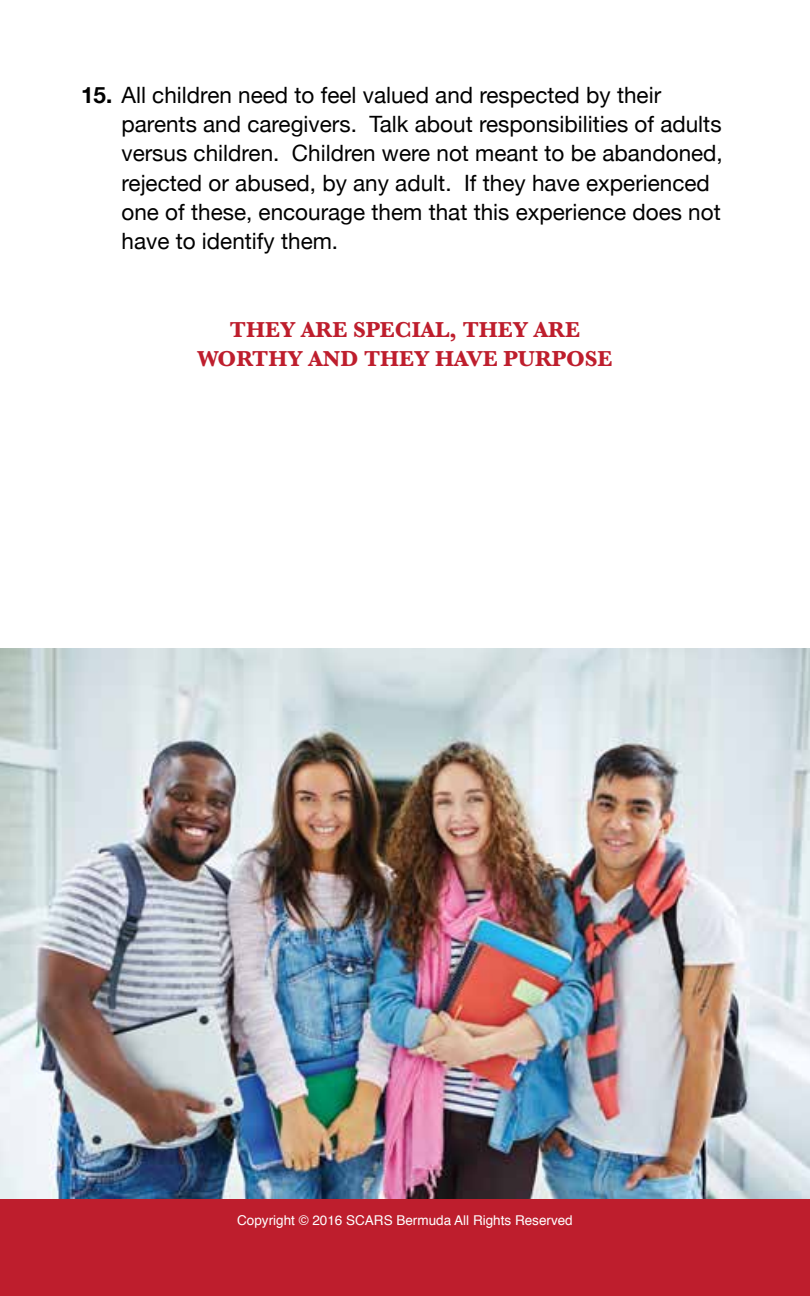
<style>
.page{position:relative;width:810px;height:1296px;background:#fff}
.page>*{position:absolute;margin:0;border:0;box-sizing:border-box;transform-origin:0 0}
.t1{font:22.5px/29.2px "Helvetica Neue";color:#000}
.t2{font:700 22.5px/29.2px "Baskerville";color:#be1e2d;text-align:center}
.t3{font:13.5px "Helvetica";color:#fff}
.s1{font-weight:700}
</style>
<div class="page">
<div style="left:0;top:1199px;width:810px;height:97px;background:#be1e2d"></div>
<img style="left:0;top:648px;width:810px;height:551px">
<p class="t1" style="left:121px;top:79px;width:603px;text-indent:-40px"><span class="s1">15.</span> All children need to feel valued and respected by their parents and caregivers. Talk about responsibilities of adults versus children. Children were not meant to be abandoned, rejected or abused, by any adult. If they have experienced one of these, encourage them that this experience does not have to identify them.</p>
<p class="t2" style="left:197px;top:315px;width:417px">THEY ARE SPECIAL, THEY ARE<br>WORTHY AND THEY HAVE PURPOSE</p>
<p class="t3" style="left:237px;top:1210px;width:337px">Copyright © 2016 SCARS Bermuda All Rights Reserved</p>
</div>
